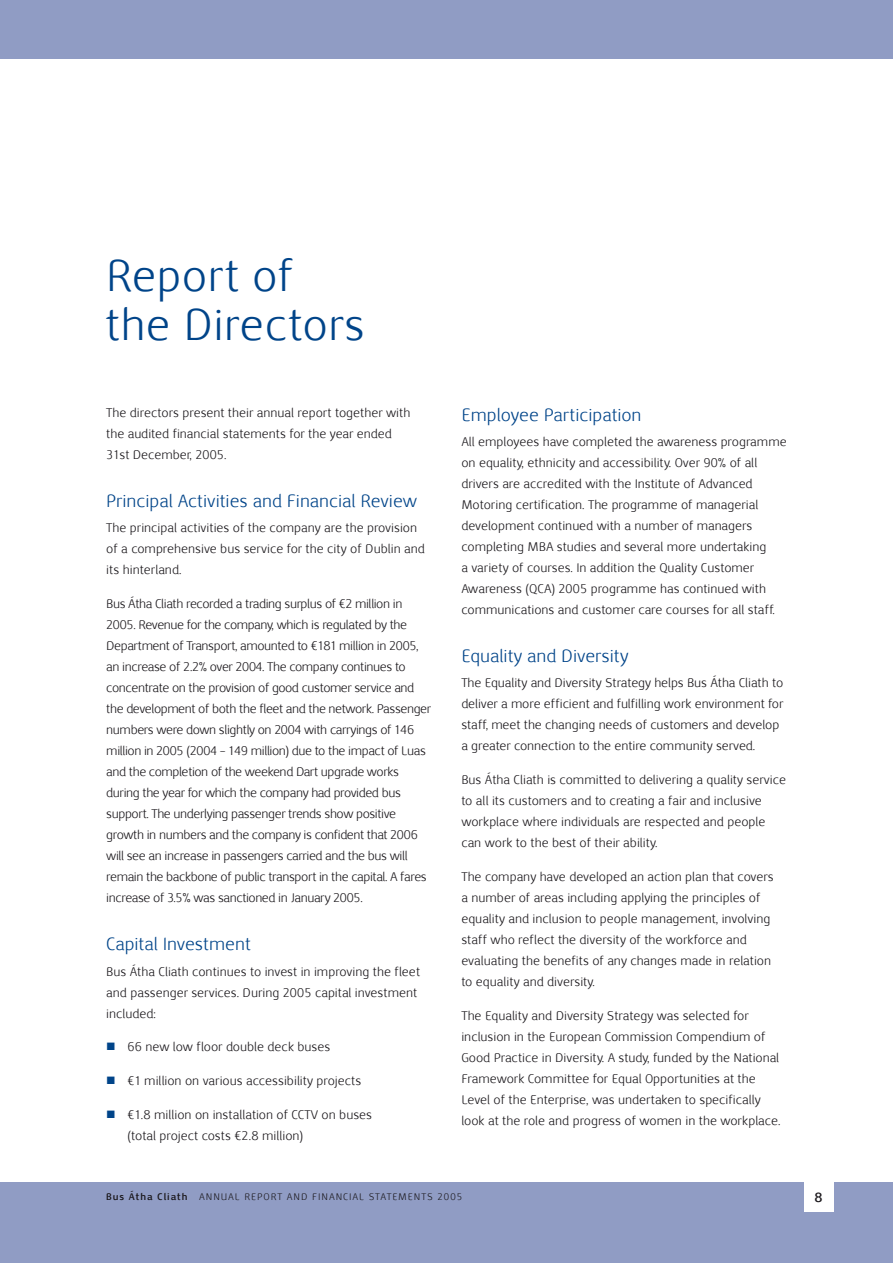
<style>
.page{position:relative;width:893px;height:1263px;background:#909cc4}
.page>*{position:absolute;margin:0;border:0;box-sizing:border-box;transform-origin:0 0}
.t1{font:45px/49.5px "Nexus Sans";letter-spacing:.01em;color:#004489}
.t2{font:18px "Nexus Sans";color:#004489}
.t3{font:700 13.5px "Nexus Sans";color:#1a171b}
.t4{font:12.75px/21px "Nexus Sans";color:#1a171b}
.t5{font:12.75px/21px "Nexus Sans";letter-spacing:-.03em;color:#1a171b}
.t6{font:9.75px "Nexus Sans";letter-spacing:.1em;color:#1a171b}
.s1{color:#004489}
.s2{font-weight:700}
</style>
<div class="page">
<div style="left:0;top:60px;width:893px;height:1122px;background:#fff"></div>
<div style="left:804px;top:1182px;width:29px;height:30px;background:#fff"></div>
<h2 class="t1" style="left:105px;top:251px;width:261px">Report of the Directors</h2>
<p class="t4" style="left:106px;top:402px;width:306px">The directors present their annual report together with the audited financial statements for the year ended<br>31st December, 2005.</p>
<h3 class="t2" style="left:106px;top:490px;width:312px">Principal Activities and Financial Review</h3>
<p class="t4" style="left:106px;top:518px;width:320px">The principal activities of the company are the provision of a comprehensive bus service for the city of Dublin and its hinterland.</p>
<p class="t5" style="left:106px;top:593px;width:326px">Bus Átha Cliath recorded a trading surplus of €2 million in 2005. Revenue for the company, which is regulated by the Department of Transport, amounted to €181 million in 2005, an increase of 2.2% over 2004. The company continues to concentrate on the provision of good customer service and the development of both the fleet and the network. Passenger numbers were down slightly on 2004 with carryings of 146 million in 2005 (2004 – 149 million) due to the impact of Luas and the completion of the weekend Dart upgrade works during the year for which the company had provided bus support. The underlying passenger trends show positive growth in numbers and the company is confident that 2006 will see an increase in passengers carried and the bus will remain the backbone of public transport in the capital. A fares increase of 3.5% was sanctioned in January 2005.</p>
<h3 class="t2" style="left:106px;top:933px;width:146px">Capital Investment</h3>
<p class="t4" style="left:106px;top:961px;width:315px">Bus Átha Cliath continues to invest in improving the fleet and passenger services. During 2005 capital investment included:</p>
<p class="t4" style="left:106px;top:1036px;width:225px"><span class="s1">••</span>66 new low floor double deck buses</p>
<p class="t4" style="left:106px;top:1070px;width:257px"><span class="s1">••</span>€1 million on various accessibility projects</p>
<p class="t4" style="left:128px;top:1104px;width:246px;text-indent:-21px"><span class="s1">••</span>€1.8 million on installation of CCTV on buses (total project costs €2.8 million)</p>
<h3 class="t2" style="left:461px;top:404px;width:182px">Employee Participation</h3>
<p class="t4" style="left:461px;top:431px;width:327px">All employees have completed the awareness programme on equality, ethnicity and accessibility. Over 90% of all drivers are accredited with the Institute of Advanced Motoring certification. The programme of managerial development continued with a number of managers completing MBA studies and several more undertaking<br>a variety of courses. In addition the Quality Customer Awareness (QCA) 2005 programme has continued with communications and customer care courses for all staff.</p>
<h3 class="t2" style="left:461px;top:645px;width:169px">Equality and Diversity</h3>
<p class="t4" style="left:461px;top:672px;width:323px">The Equality and Diversity Strategy helps Bus Átha Cliath to deliver a more efficient and fulfilling work environment for staff, meet the changing needs of customers and develop a greater connection to the entire community served.</p>
<p class="t4" style="left:461px;top:769px;width:326px">Bus Átha Cliath is committed to delivering a quality service to all its customers and to creating a fair and inclusive workplace where individuals are respected and people can work to the best of their ability.</p>
<p class="t4" style="left:461px;top:866px;width:314px">The company have developed an action plan that covers a number of areas including applying the principles of equality and inclusion to people management, involving staff who reflect the diversity of the workforce and evaluating the benefits of any changes made in relation to equality and diversity.</p>
<p class="t4" style="left:461px;top:1005px;width:321px">The Equality and Diversity Strategy was selected for inclusion in the European Commission Compendium of Good Practice in Diversity. A study, funded by the National Framework Committee for Equal Opportunities at the Level of the Enterprise, was undertaken to specifically look at the role and progress of women in the workplace.</p>
<p class="t6" style="left:106px;top:1191px;width:358px"><span class="s2">Bus Átha Cliath</span> ANNUAL REPORT AND FINANCIAL STATEMENTS 2005</p>
<p class="t3" style="left:814px;top:1188px;width:10px">8</p>
</div>
